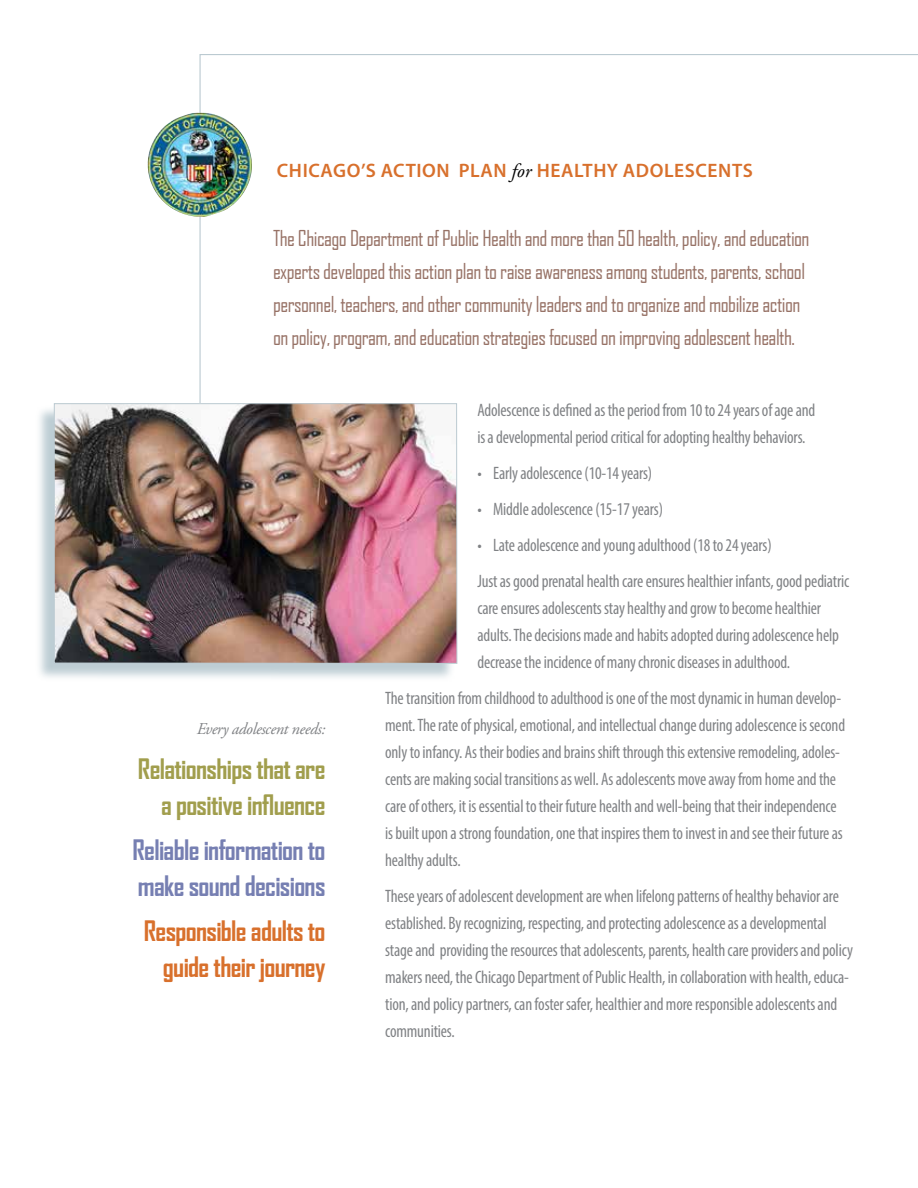
<style>
.page{position:relative;width:918px;height:1188px;background:#fff}
.page>*{position:absolute;margin:0;border:0;box-sizing:border-box;transform-origin:0 0}
.t1{font:700 27px/36px "Agency FB";letter-spacing:-.025em;color:#767fb2}
.t2{font:700 27px/36px "Agency FB";letter-spacing:-.025em;color:#a19e4d;text-align:right}
.t3{font:700 27px/36px "Agency FB";letter-spacing:-.025em;color:#d8702c;text-align:right}
.t4{font:21px/33px "Agency FB";letter-spacing:-.025em;color:#977266}
.t5{font:600 19.5px "Myriad Pro";letter-spacing:.03em;color:#d8702c}
.t6{font:condensed 18px/27px "Myriad Pro";letter-spacing:-.01em;color:#808285;scale:.95 1}
.t7{font:italic 16.5px "Adobe Garamond Pro";letter-spacing:-.025em;color:#808285}
.s1{font-family:"Adobe Garamond Pro";font-weight:400;font-style:italic;color:#000}
</style>
<div class="page">
<img style="left:147px;top:113px;width:105px;height:105px">
<div style="left:35px;top:406px;width:420px;height:276px;background:#9cb4be;opacity:.66"></div>
<img style="left:56px;top:405px;width:399px;height:257px">
<div style="left:54px;top:403px;width:403px;height:261px;border:1px solid #bbcad1"></div>
<p class="t5" style="left:277px;top:158px;width:24px">CHICA</p>
<p class="t5" style="left:333px;top:158px;width:72px">GO’S ACTION</p>
<p class="t5" style="left:459px;top:158px;width:24px">PLAN</p>
<p class="t5" style="left:511px;top:158px;width:241px"><span class="s1">for</span> HEALTHY ADOLESCENTS</p>
<p class="t4" style="left:273px;top:221px;width:538px">The Chicago Department of Public Health and more than 50 health, policy, and education experts developed this action plan to raise awareness among students, parents, school personnel, teachers, and other community leaders and to organize and mobilize action on policy, program, and education strategies focused on improving adolescent health.</p>
<p class="t7" style="left:197px;top:719px;width:130px">Every adolescent needs:</p>
<h1 class="t2" style="left:138px;top:751px;width:189px">Relationships that are a positive influence</h1>
<h1 class="t1" style="left:133px;top:832px;width:195px">Reliable information to make sound decisions</h1>
<h1 class="t3" style="left:144px;top:913px;width:183px">Responsible adults to guide their journey</h1>
<p class="t6" style="left:477px;top:397px;width:357px">Adolescence is defined as the period from 10 to 24 years of age and is a developmental period critical for adopting healthy behaviors.</p>
<p class="t6" style="left:477px;top:460px;width:186px">• Early adolescence (10-14 years)</p>
<p class="t6" style="left:477px;top:496px;width:197px">• Middle adolescence (15-17 years)</p>
<p class="t6" style="left:477px;top:527px;width:393px;line-height:36px">• Late adolescence and young adulthood (18 to 24 years)<br>Just as good prenatal health care ensures healthier infants, good pediatric</p>
<p class="t6" style="left:477px;top:595px;width:382px">care ensures adolescents stay healthy and grow to become healthier adults. The decisions made and habits adopted during adolescence help decrease the incidence of many chronic diseases in adulthood.</p>
<p class="t6" style="left:385px;top:685px;width:486px">The transition from childhood to adulthood is one of the most dynamic in human develop&shy;ment. The rate of physical, emotional, and intellectual change during adolescence is second only to infancy. As their bodies and brains shift through this extensive remodeling, adoles&shy;cents are making social transitions as well. As adolescents move away from home and the care of others, it is essential to their future health and well-being that their independence is built upon a strong foundation, one that inspires them to invest in and see their future as healthy adults.</p>
<p class="t6" style="left:385px;top:883px;width:494px">These years of adolescent development are when lifelong patterns of healthy behavior are established. By recognizing, respecting, and protecting adolescence as a developmental stage and providing the resources that adolescents, parents, health care providers and policy makers need, the Chicago Department of Public Health, in collaboration with health, educa&shy;tion, and policy partners, can foster safer, healthier and more responsible adolescents and communities.</p>
</div>
